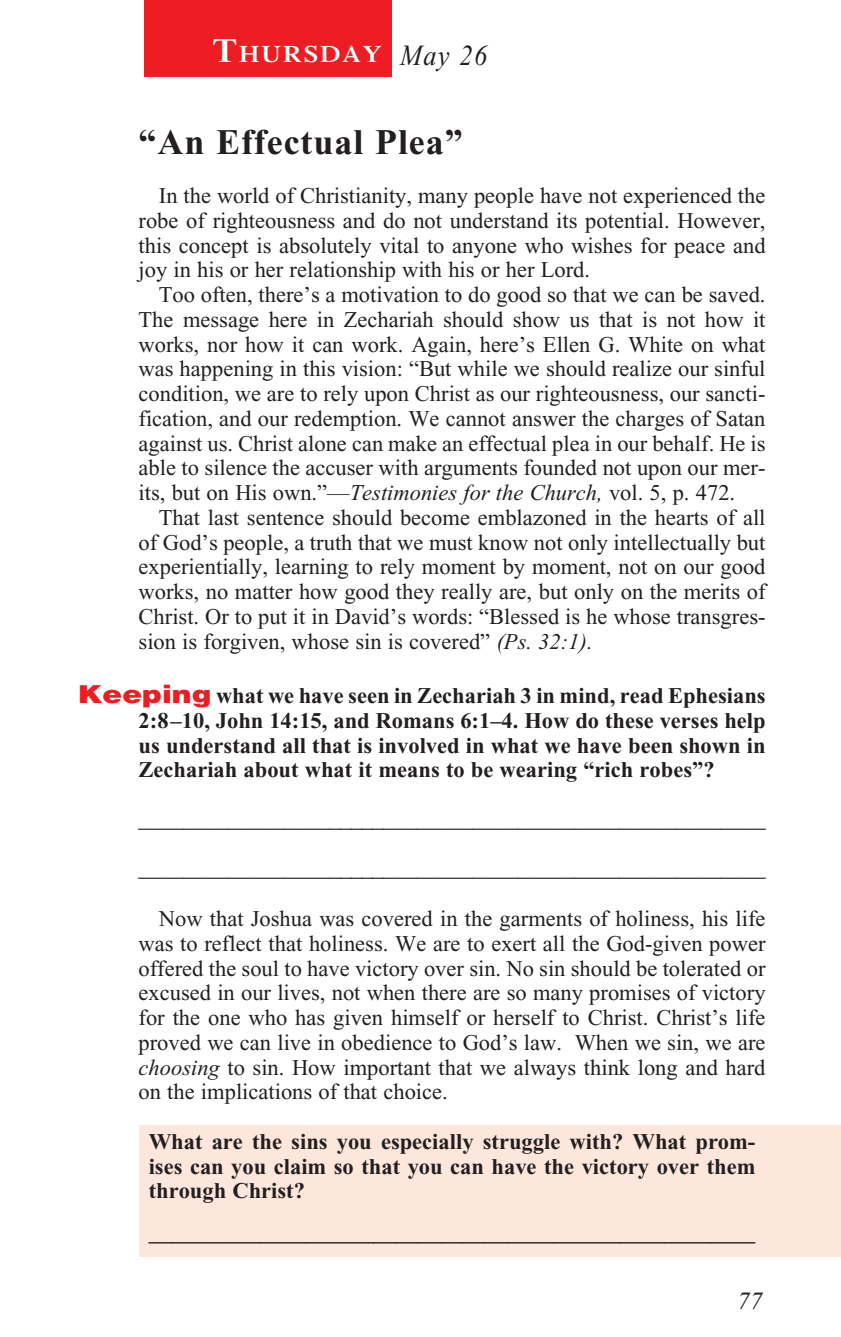
<style>
.page{position:relative;width:841px;height:1337px;background:#fff}
.page>*{position:absolute;margin:0;border:0;box-sizing:border-box;transform-origin:0 0}
._01-Daily_head{font:700 36px "Times New Roman";letter-spacing:.025em;color:#231f20}
._00-Month-Day{font:italic 29.25px "Times New Roman";color:#231f20;scale:.9 1}
.t1{font:italic 24.75px "Times New Roman";color:#231f20}
.t2{font:600 23.62px "Times";letter-spacing:.07em;color:#fff;scale:1.1 1}
._4-Body_Copy{font:22.5px/24.8px "Times New Roman";color:#231f20;text-align:justify}
._6-question{font:700 22.5px/24.8px "Times New Roman";color:#231f20;text-align:justify}
.x-screened_box-text{font:700 22.5px/24.8px "Times New Roman";color:#231f20;text-align:justify}
.s1{font-size:33.75px}
.s2{font-style:italic}
.s3{font-family:"Helvetica";font-weight:900;font-size:24.75px;color:#ee1d23}
</style>
<div class="page">
<div style="left:140px;top:1125px;width:700px;height:131px;background:#fde7dc"></div>
<div style="left:144px;top:0;width:248px;height:77px;background:#ee1d23"></div>
<p class="t2" style="left:212px;top:40px;width:155px"><span class="s1">T</span>HURSDAY</p>
<p class="_00-Month-Day" style="left:400px;top:39px;width:98px">May 26</p>
<p class="_01-Daily_head" style="left:138px;top:121px;width:325px">“An Effectual Plea”</p>
<p class="_4-Body_Copy" style="left:138px;top:183px;width:628px;text-indent:20px">In the world of Christianity, many people have not experienced the robe of righteousness and do not understand its potential. However, this concept is absolutely vital to anyone who wishes for peace and joy in his or her relationship with his or her Lord.</p>
<p class="_4-Body_Copy" style="left:138px;top:282px;width:628px;text-indent:20px">Too often, there’s a motivation to do good so that we can be saved.<br>The message here in Zechariah should show us that is not how it works, nor how it can work. Again, here’s Ellen G. White on what was happening in this vision: “But while we should realize our sinful condition, we are to rely upon Christ as our righteousness, our sancti&shy;fication, and our redemption. We cannot answer the charges of Satan against us. Christ alone can make an effectual plea in our behalf. He is able to silence the accuser with arguments founded not upon our mer&shy;its, but on His own.”—<span class="s2">Testimonies for the Church,</span> vol. 5, p. 472.</p>
<p class="_4-Body_Copy" style="left:138px;top:505px;width:628px;text-indent:20px">That last sentence should become emblazoned in the hearts of all of God’s people, a truth that we must know not only intellectually but experientially, learning to rely moment by moment, not on our good works, no matter how good they really are, but only on the merits of Christ. Or to put it in David’s words: “Blessed is he whose transgres&shy;sion is forgiven, whose sin is covered” <span class="s2">(Ps. 32:1).</span></p>
<p class="_6-question" style="left:138px;top:683px;width:628px;text-indent:-61px"><span class="s3">Keeping</span> what we have seen in Zechariah 3 in mind, read Ephesians 2:8–10, John 14:15, and Romans 6:1–4. How do these verses help us understand all that is involved in what we have been shown in Zechariah about what it means to be wearing “rich robes”?</p>
<p class="_4-Body_Copy" style="left:138px;top:807px;width:628px">________________________________________________________</p>
<p class="_4-Body_Copy" style="left:138px;top:856px;width:628px">________________________________________________________</p>
<p class="_4-Body_Copy" style="left:138px;top:906px;width:628px;text-indent:20px">Now that Joshua was covered in the garments of holiness, his life was to reflect that holiness. We are to exert all the God-given power offered the soul to have victory over sin. No sin should be tolerated or excused in our lives, not when there are so many promises of victory for the one who has given himself or herself to Christ. Christ’s life proved we can live in obedience to God’s law. When we sin, we are <span class="s2">choosing</span> to sin. How important that we always think long and hard on the implications of that choice.</p>
<p class="x-screened_box-text" style="left:149px;top:1129px;width:608px">What are the sins you especially struggle with? What prom&shy;ises can you claim so that you can have the victory over them through Christ?</p>
<p class="x-screened_box-text" style="left:149px;top:1228px;width:608px">———————————————————————————</p>
<p class="t1" style="left:737px;top:1287px;width:26px">77</p>
</div>
